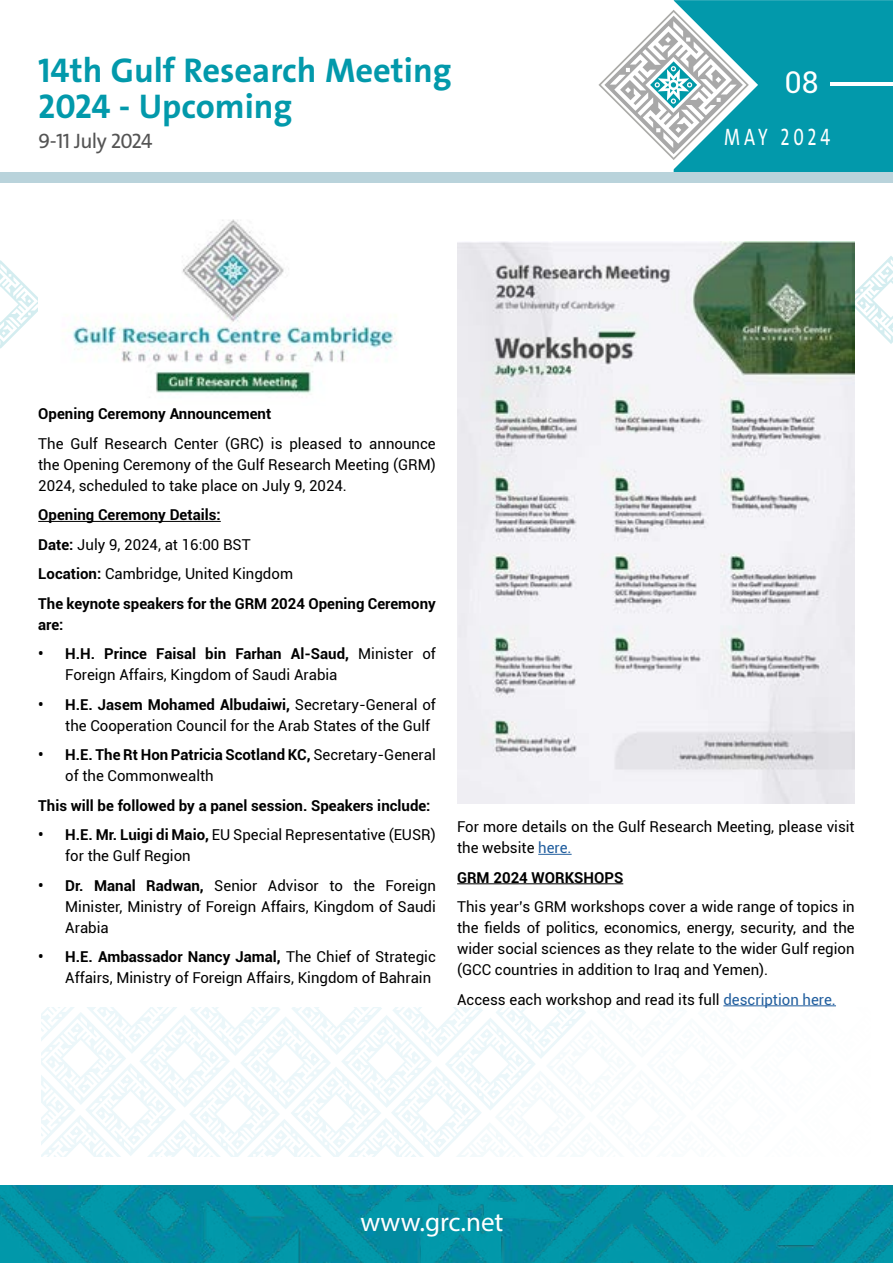
<style>
.page{position:relative;width:893px;height:1263px;background:#fff}
.page>*{position:absolute;margin:0;border:0;box-sizing:border-box;transform-origin:0 0}
.t1{font:700 34.5px/36px "The Sans";color:#0299ab}
.t2{font:30px "Roboto";color:#fff}
.t3{font:27px "Myriad Pro";color:#fff}
.t4{font:24px "The Sans";letter-spacing:.215em;color:#fff;scale:.75 1}
.t5{font:21px "The Sans";letter-spacing:-.03em;color:#545454}
.t6{font:15px/21px "Roboto";color:#000}
.t7{font:700 15px/29.5px "Roboto";color:#000}
.s1{font-weight:400}
.s2{font-weight:700}
.s3{color:#215e9e}
</style>
<div class="page">
<img style="left:0;top:1185px;width:893px;height:78px">
<svg style="left:598px;top:0;width:295px;height:172px"></svg>
<div style="left:0;top:172px;width:893px;height:11px;background:#b9d3db"></div>
<hr style="left:830px;top:82px;width:63px;height:4px;background:#fff">
<svg style="left:855px;top:256px;width:38px;height:88px"></svg>
<svg style="left:0;top:260px;width:38px;height:89px"></svg>
<svg style="left:41px;top:1007px;width:545px;height:150px"></svg>
<img style="left:72px;top:220px;width:325px;height:174px">
<img style="left:457px;top:241px;width:398px;height:562px">
<hr style="left:38px;top:521px;width:183px;height:1px;background:#000">
<hr style="left:538px;top:854px;width:34px;height:1px;background:#215e9e">
<hr style="left:457px;top:883px;width:166px;height:1px;background:#000">
<hr style="left:723px;top:1005px;width:113px;height:1px;background:#215e9e">
<svg style="left:364px;top:1216px;width:152px;height:15px;background:#028fa3"></svg>
<h1 class="t1" style="left:38px;top:52px;width:415px">14th Gulf Research Meeting<br>2024 - Upcoming</h1>
<h3 class="t5" style="left:38px;top:127px;width:116px">9-11 July 2024</h3>
<h2 class="t2" style="left:785px;top:62px;width:35px">08</h2>
<h3 class="t4" style="left:724px;top:122px;width:143px">MAY 2024</h3>
<p class="t7" style="left:38px;top:399px;width:235px">Opening Ceremony Announcement</p>
<p class="t6" style="left:38px;top:432px;width:399px;text-align:justify">The Gulf Research Center (GRC) is pleased to announce the Opening Ceremony of the Gulf Research Meeting (GRM)<br>2024, scheduled to take place on July 9, 2024.</p>
<p class="t7" style="left:38px;top:500px;width:399px">Opening Ceremony Details:<br>Date: <span class="s1">July 9, 2024, at 16:00 BST<br></span>Location: <span class="s1">Cambridge, United Kingdom<br></span>The keynote speakers for the GRM 2024 Opening Ceremony</p>
<p class="t7" style="left:38px;top:609px;width:27px">are:</p>
<p class="t6" style="left:65px;top:643px;width:372px;text-indent:-27px"><span class="s2">• H.H. Prince Faisal bin Farhan Al-Saud,</span> Minister of<br>Foreign Affairs, Kingdom of Saudi Arabia</p>
<p class="t6" style="left:65px;top:693px;width:372px;text-indent:-27px"><span class="s2">• H.E. Jasem Mohamed Albudaiwi,</span> Secretary-General of the Cooperation Council for the Arab States of the Gulf</p>
<p class="t6" style="left:65px;top:744px;width:372px;text-indent:-27px"><span class="s2">• H.E. The Rt Hon Patricia Scotland KC,</span> Secretary-General of the Commonwealth</p>
<p class="t7" style="left:38px;top:790px;width:394px">This will be followed by a panel session. Speakers include:</p>
<p class="t6" style="left:65px;top:824px;width:372px;text-indent:-27px"><span class="s2">• H.E. Mr. Luigi di Maio,</span> EU Special Representative (EUSR) for the Gulf Region</p>
<p class="t6" style="left:65px;top:874px;width:372px;text-align:justify;text-indent:-27px"><span class="s2">• Dr. Manal Radwan,</span> Senior Advisor to the Foreign Minister, Ministry of Foreign Affairs, Kingdom of Saudi Arabia</p>
<p class="t6" style="left:65px;top:946px;width:372px;text-indent:-27px"><span class="s2">• H.E. Ambassador Nancy Jamal,</span> The Chief of Strategic<br>Affairs, Ministry of Foreign Affairs, Kingdom of Bahrain</p>
<p class="t6" style="left:457px;top:816px;width:399px">For more details on the Gulf Research Meeting, please visit the website <span class="s3">here.</span></p>
<p class="t7" style="left:457px;top:862px;width:168px">GRM 2024 WORKSHOPS</p>
<p class="t6" style="left:457px;top:896px;width:399px;text-align:justify">This year’s GRM workshops cover a wide range of topics in the fields of politics, economics, energy, security, and the wider social sciences as they relate to the wider Gulf region (GCC countries in addition to Iraq and Yemen).</p>
<p class="t6" style="left:457px;top:988px;width:380px">Access each workshop and read its full <span class="s3">description here.</span></p>
<h3 class="t3" style="left:360px;top:1205px;width:145px">www.grc.net</h3>
</div>
